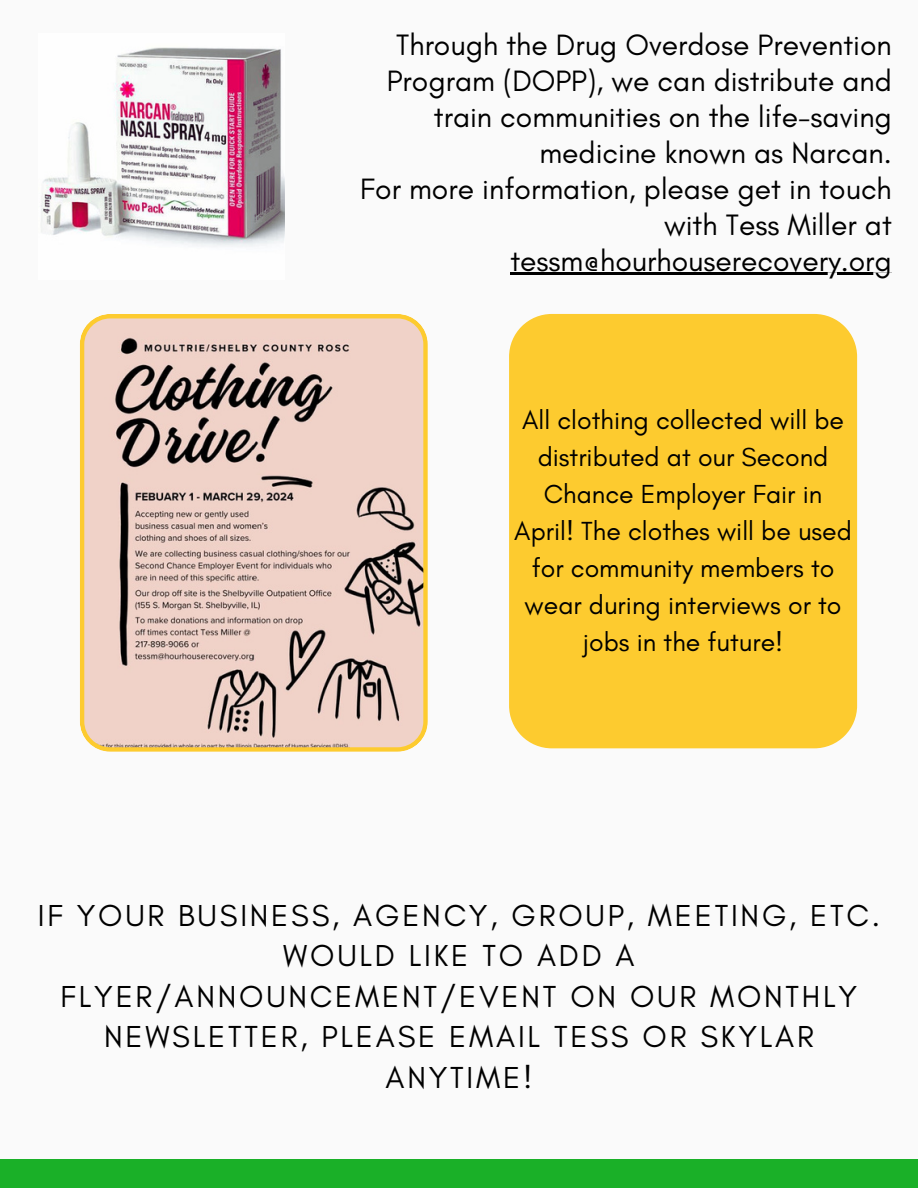
<style>
.page{position:relative;width:918px;height:1188px;background:#fafafa}
.page>*{position:absolute;margin:0;border:0;box-sizing:border-box;transform-origin:0 0}
.t1{font:30.9px/40.5px "Glacial Indifference";letter-spacing:.09em;color:#000;text-align:center}
.t2{font:30px/36px "Glacial Indifference";color:#000;text-align:right}
.t3{font:26.55px/37.2px "Glacial Indifference";color:#000;text-align:center}
</style>
<div class="page">
<div style="left:0;top:1159px;width:918px;height:29px;background:#1ab028"></div>
<img style="left:41px;top:47px;width:244px;height:198px">
<svg style="left:80px;top:314px;width:347px;height:438px"></svg>
<div style="left:509px;top:314px;width:348px;height:434px;background:#fdcb2f"></div>
<hr style="left:510px;top:273px;width:382px;height:2px;background:#000">
<p class="t2" style="left:360px;top:26px;width:533px">Through the Drug Overdose Prevention Program (DOPP), we can distribute and train communities on the life-saving medicine known as Narcan.<br>For more information, please get in touch with Tess Miller at</p>
<h4 class="t2" style="left:510px;top:242px;width:383px">tessm@hourhouserecovery.org</h4>
<h5 class="t3" style="left:514px;top:401px;width:339px">All clothing collected will be distributed at our Second<br>Chance Employer Fair in<br>April! The clothes will be used for community members to wear during interviews or to jobs in the future!</h5>
<h2 class="t1" style="left:38px;top:895px;width:844px">IF YOUR BUSINESS, AGENCY, GROUP, MEETING, ETC.<br>WOULD LIKE TO ADD A<br>FLYER/ANNOUNCEMENT/EVENT ON OUR MONTHLY<br>NEWSLETTER, PLEASE EMAIL TESS OR SKYLAR<br>ANYTIME!</h2>
</div>
